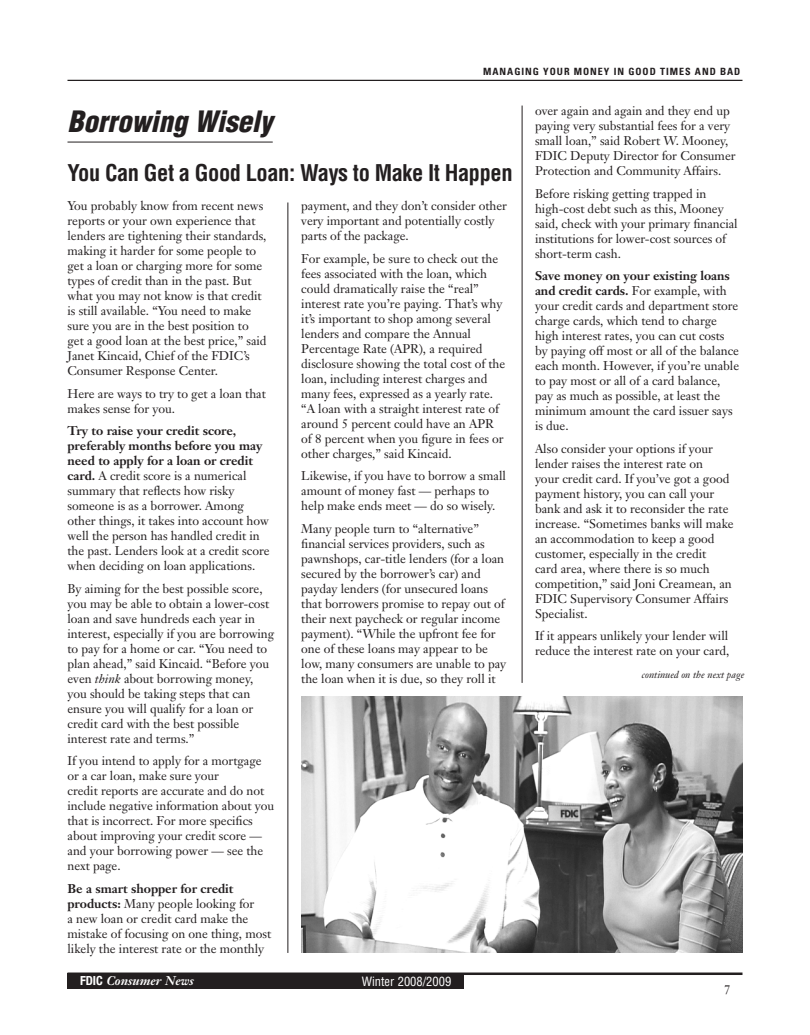
<style>
.page{position:relative;width:810px;height:1035px;background:#fff}
.page>*{position:absolute;margin:0;border:0;box-sizing:border-box;transform-origin:0 0}
.t1{font:italic 900 condensed 28.75px "Helvetica";color:#231f20}
.t2{font:700 condensed 22.5px "Helvetica";letter-spacing:-.02em;color:#231f20}
.t3{font:12.5px/15px "Janson Text";letter-spacing:-.005em;color:#231f20}
.t4{font:italic 700 12.5px "Janson Text";color:#fff}
.t5{font:condensed 12.5px "Helvetica";color:#fff}
.t6{font:700 condensed 10px "Univers";letter-spacing:.1em;color:#231f20}
.t7{font:italic 10px "Janson Text";color:#231f20}
.s1{font-weight:700}
.s2{font-style:italic}
.s3{font-family:"Helvetica Neue";font-style:normal;font-stretch:condensed}
</style>
<div class="page">
<hr style="left:68px;top:80px;width:675px;height:1px;background:#231f20">
<hr style="left:68px;top:973px;width:675px;height:2px;background:#231f20">
<div style="left:68px;top:974px;width:396px;height:15px;background:#231f20"></div>
<hr style="left:68px;top:142px;width:205px;height:1px;background:#231f20">
<img style="left:301px;top:697px;width:441px;height:256px">
<hr style="left:288px;top:202px;width:1px;height:751px;background:#231f20">
<hr style="left:522px;top:106px;width:1px;height:577px;background:#231f20">
<p class="t6" style="left:483px;top:66px;width:259px">MANAGING YOUR MONEY IN GOOD TIMES AND BAD</p>
<h1 class="t1" style="left:68px;top:103px;width:207px">Borrowing Wisely</h1>
<h2 class="t2" style="left:67px;top:159px;width:447px">You Can Get a Good Loan: Ways to Make It Happen</h2>
<p class="t3" style="left:301px;top:199px;width:207px">payment, and they don’t consider other very important and potentially costly parts of the package.</p>
<p class="t3" style="left:301px;top:251px;width:206px">For example, be sure to check out the fees associated with the loan, which could dramatically raise the “real” interest rate you’re paying. That’s why it’s important to shop among several lenders and compare the Annual Percentage Rate (APR), a required disclosure showing the total cost of the loan, including interest charges and many fees, expressed as a yearly rate. “A loan with a straight interest rate of around 5 percent could have an APR of 8 percent when you figure in fees or other charges,” said Kincaid.</p>
<p class="t3" style="left:301px;top:469px;width:206px">Likewise, if you have to borrow a small amount of money fast — perhaps to help make ends meet — do so wisely.</p>
<p class="t3" style="left:301px;top:521px;width:206px">Many people turn to “alternative” financial services providers, such as pawnshops, car-title lenders (for a loan secured by the borrower’s car) and payday lenders (for unsecured loans that borrowers promise to repay out of their next paycheck or regular income payment). “While the upfront fee for one of these loans may appear to be low, many consumers are unable to pay the loan when it is due, so they roll it</p>
<p class="t3" style="left:68px;top:199px;width:201px">You probably know from recent news reports or your own experience that lenders are tightening their standards, making it harder for some people to get a loan or charging more for some types of credit than in the past. But what you may not know is that credit is still available. “You need to make sure you are in the best position to get a good loan at the best price,” said Janet Kincaid, Chief of the FDIC’s Consumer Response Center.</p>
<p class="t3" style="left:68px;top:386px;width:200px">Here are ways to try to get a loan that makes sense for you.</p>
<p class="t3" style="left:68px;top:424px;width:204px"><span class="s1">Try to raise your credit score, preferably months before you may need to apply for a loan or credit card.</span> A credit score is a numerical summary that reflects how risky someone is as a borrower. Among other things, it takes into account how well the person has handled credit in the past. Lenders look at a credit score when deciding on loan applications.</p>
<p class="t3" style="left:68px;top:581px;width:208px">By aiming for the best possible score, you may be able to obtain a lower-cost loan and save hundreds each year in interest, especially if you are borrowing to pay for a home or car. “You need to plan ahead,” said Kincaid. “Before you even <span class="s2">think</span> about borrowing money, you should be taking steps that can ensure you will qualify for a loan or credit card with the best possible interest rate and terms.”</p>
<p class="t3" style="left:68px;top:754px;width:208px">If you intend to apply for a mortgage or a car loan, make sure your<br>credit reports are accurate and do not include negative information about you that is incorrect. For more specifics about improving your credit score — and your borrowing power — see the next page.</p>
<p class="t3" style="left:68px;top:881px;width:205px"><span class="s1">Be a smart shopper for credit products:</span> Many people looking for<br>a new loan or credit card make the mistake of focusing on one thing, most likely the interest rate or the monthly</p>
<p class="t4" style="left:80px;top:973px;width:115px"><span class="s3">FDIC</span> Consumer News</p>
<p class="t5" style="left:362px;top:973px;width:91px">Winter 2008/2009</p>
<p class="t3" style="left:535px;top:103px;width:202px">over again and again and they end up paying very substantial fees for a very small loan,” said Robert W. Mooney, FDIC Deputy Director for Consumer Protection and Community Affairs.</p>
<p class="t3" style="left:535px;top:186px;width:204px">Before risking getting trapped in high-cost debt such as this, Mooney said, check with your primary financial institutions for lower-cost sources of short-term cash.</p>
<p class="t3" style="left:535px;top:268px;width:206px"><span class="s1">Save money on your existing loans and credit cards.</span> For example, with your credit cards and department store charge cards, which tend to charge high interest rates, you can cut costs by paying off most or all of the balance each month. However, if you’re unable to pay most or all of a card balance, pay as much as possible, at least the minimum amount the card issuer says is due.</p>
<p class="t3" style="left:535px;top:441px;width:200px">Also consider your options if your lender raises the interest rate on<br>your credit card. If you’ve got a good payment history, you can call your bank and ask it to reconsider the rate increase. “Sometimes banks will make an accommodation to keep a good customer, especially in the credit<br>card area, where there is so much competition,” said Joni Creamean, an FDIC Supervisory Consumer Affairs Specialist.</p>
<p class="t3" style="left:535px;top:628px;width:196px">If it appears unlikely your lender will reduce the interest rate on your card,</p>
<p class="t7" style="left:642px;top:668px;width:104px">continued on the next page</p>
<p class="t3" style="left:724px;top:982px;width:8px">7</p>
</div>
